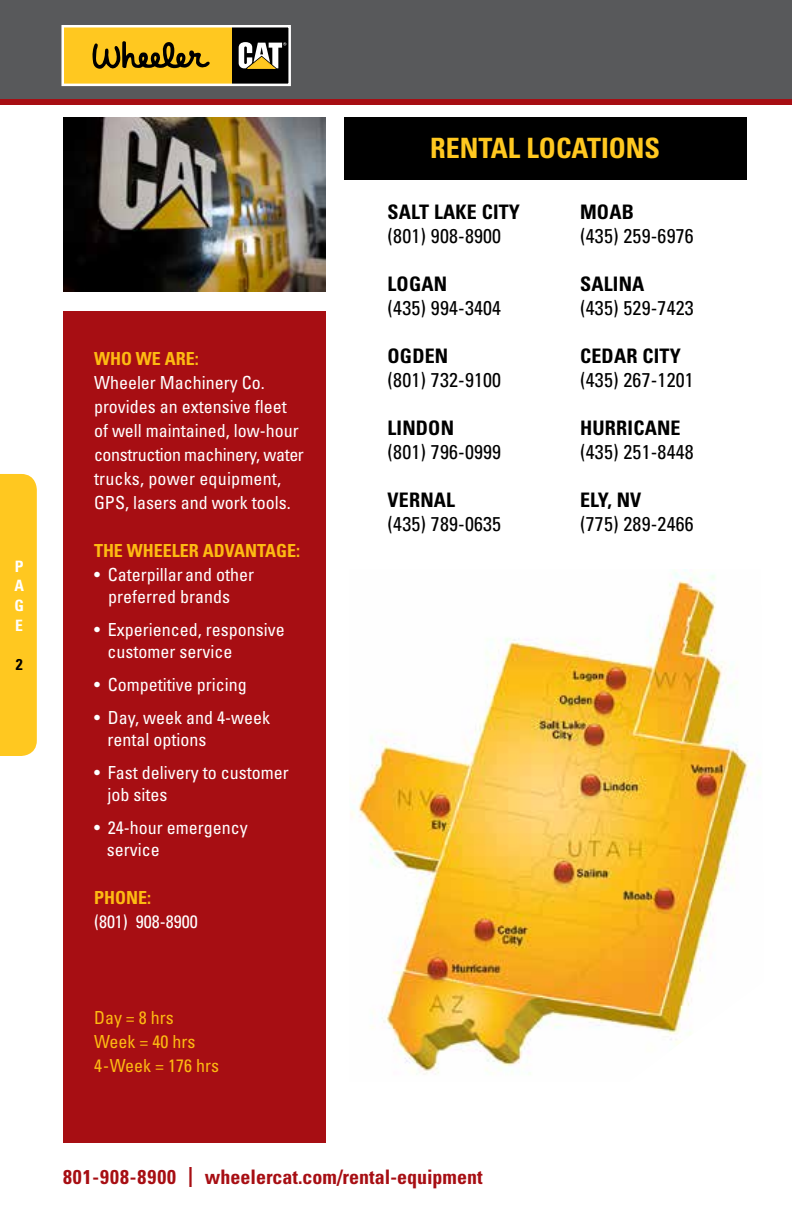
<style>
.page{position:relative;width:792px;height:1224px;background:#fff}
.page>*{position:absolute;margin:0;border:0;box-sizing:border-box;transform-origin:0 0}
.t1{font:700 condensed 28px "Univers LT Std";color:#ffc820}
.t2{font:condensed 20px "Univers LT Std";letter-spacing:.01em;color:#000}
.t3{font:700 condensed 20px "Univers LT Std";letter-spacing:.01em;color:#000}
.t4{font:700 condensed 20px "Univers LT Std";color:#a70e13}
.t5{font:condensed 18px/24px "Univers LT Std";color:#fff}
.t6{font:700 condensed 18px "Univers LT Std";color:#fdba12}
.t7{font:condensed 18px/24px "Univers LT Std";color:#fdba12}
.t8{font:700 condensed 15.6px/19.6px "Univers LT Std";color:#fff;text-align:justify}
.t9{font:700 condensed 15.6px "Univers LT Std";color:#000}
</style>
<div class="page">
<div style="left:0;top:0;width:792px;height:99px;background:#58595b"></div>
<div style="left:0;top:474px;width:37px;height:282px;background:#ffc820"></div>
<div style="left:0;top:99px;width:792px;height:6px;background:#a70e13"></div>
<svg style="left:61px;top:25px;width:230px;height:62px;background:#bc9c38"></svg>
<div style="left:344px;top:117px;width:403px;height:63px;background:#000"></div>
<div style="left:63px;top:311px;width:263px;height:832px;background:#a70e13"></div>
<img style="left:63px;top:117px;width:263px;height:174px">
<img style="left:351px;top:569px;width:410px;height:506px">
<p class="t8" style="left:14px;top:556px;width:11px">P A G E</p>
<p class="t9" style="left:16px;top:655px;width:8px">2</p>
<p class="t6" style="left:94px;top:348px;width:106px">WHO WE ARE:</p>
<p class="t5" style="left:94px;top:370px;width:211px">Wheeler Machinery Co. provides an extensive fleet of well maintained, low-hour construction machinery, water trucks, power equipment,<br>GPS, lasers and work tools.</p>
<p class="t6" style="left:94px;top:540px;width:208px">THE WHEELER ADVANTAGE:</p>
<p class="t5" style="left:94px;top:563px;width:162px;line-height:22px;text-align:center">• Caterpillar and other preferred brands</p>
<p class="t5" style="left:107px;top:618px;width:179px;line-height:22px;text-indent:-13px">• Experienced, responsive customer service</p>
<p class="t5" style="left:94px;top:672px;width:154px">• Competitive pricing</p>
<p class="t5" style="left:107px;top:706px;width:164px;line-height:22px;text-indent:-13px">• Day, week and 4-week rental options</p>
<p class="t5" style="left:107px;top:761px;width:183px;line-height:22px;text-indent:-13px">• Fast delivery to customer job sites</p>
<p class="t5" style="left:107px;top:816px;width:143px;line-height:22px;text-indent:-13px">• 24-hour emergency service</p>
<p class="t6" style="left:94px;top:887px;width:59px">PHONE:</p>
<p class="t5" style="left:94px;top:909px;width:105px">(801) 908-8900</p>
<p class="t7" style="left:94px;top:1005px;width:127px">Day = 8 hrs<br>Week = 40 hrs<br>4-Week = 176 hrs</p>
<h1 class="t1" style="left:430px;top:131px;width:231px">RENTAL LOCATIONS</h1>
<p class="t3" style="left:388px;top:199px;width:134px">SALT LAKE CITY</p>
<p class="t2" style="left:388px;top:223px;width:115px">(801) 908-8900</p>
<p class="t3" style="left:388px;top:271px;width:61px">LOGAN</p>
<p class="t2" style="left:388px;top:295px;width:115px">(435) 994-3404</p>
<p class="t3" style="left:388px;top:343px;width:62px">OGDEN</p>
<p class="t2" style="left:388px;top:367px;width:115px">(801) 732-9100</p>
<p class="t3" style="left:388px;top:415px;width:68px">LINDON</p>
<p class="t2" style="left:388px;top:439px;width:115px">(801) 796-0999</p>
<p class="t3" style="left:388px;top:487px;width:69px">VERNAL</p>
<p class="t2" style="left:388px;top:511px;width:115px">(435) 789-0635</p>
<p class="t3" style="left:580px;top:199px;width:55px">MOAB</p>
<p class="t2" style="left:580px;top:223px;width:115px">(435) 259-6976</p>
<p class="t3" style="left:580px;top:271px;width:66px">SALINA</p>
<p class="t2" style="left:580px;top:295px;width:115px">(435) 529-7423</p>
<p class="t3" style="left:580px;top:343px;width:102px">CEDAR CITY</p>
<p class="t2" style="left:580px;top:367px;width:115px">(435) 267-1201</p>
<p class="t3" style="left:580px;top:415px;width:102px">HURRICANE</p>
<p class="t2" style="left:580px;top:439px;width:115px">(435) 251-8448</p>
<p class="t3" style="left:580px;top:487px;width:63px">ELY, NV</p>
<p class="t2" style="left:580px;top:511px;width:115px">(775) 289-2466</p>
<p class="t4" style="left:63px;top:1164px;width:421px">801-908-8900 | wheelercat.com/rental-equipment</p>
</div>
